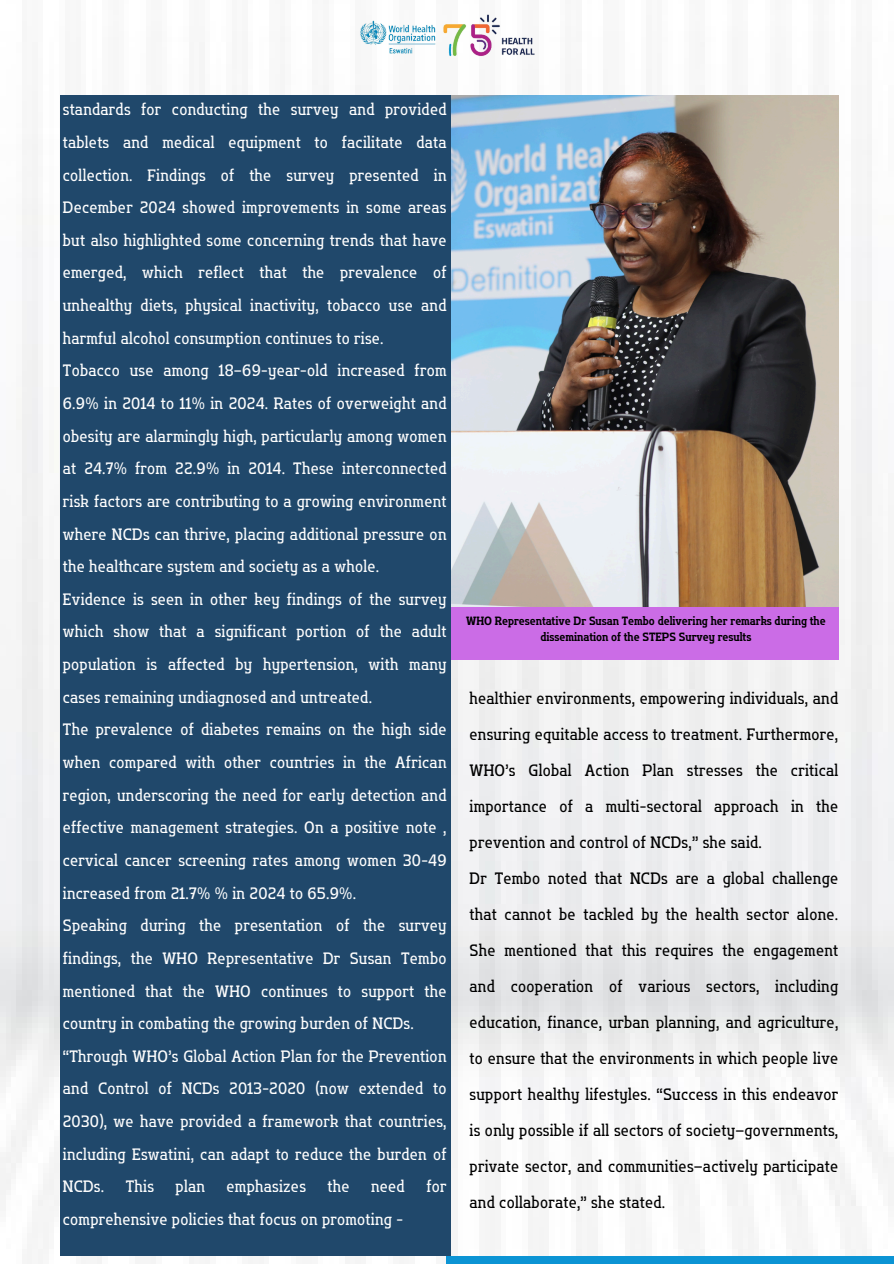
<style>
.page{position:relative;width:894px;height:1264px;background:#fff}
.page>*{position:absolute;margin:0;border:0;box-sizing:border-box;transform-origin:0 0}
.t1{font:16.5px/32.7px "Flatory Slab 400 Semi Cond";letter-spacing:.02em;color:#fdfdfd}
.t2{font:16.5px/36px "Flatory Slab 400 Semi Cond";letter-spacing:.02em;color:#000}
.t3{font:12px/16px "Flatory Slab 700 Semi Cond";color:#000;text-align:center}
</style>
<div class="page">
<img style="left:0;top:95px;width:893px;height:1168px">
<img style="left:360px;top:14px;width:175px;height:43px">
<img style="left:450px;top:96px;width:388px;height:512px">
<div style="left:450px;top:608px;width:388px;height:52px;background:#cb6ce6"></div>
<div style="left:446px;top:1255px;width:447px;height:8px;background:#0c94d4"></div>
<div style="left:60px;top:96px;width:390px;height:1159px;background:#20486b"></div>
<p class="t1" style="left:63px;top:93px;width:385px">standards for conducting the survey and provided tablets and medical equipment to facilitate data collection. Findings of the survey presented in December 2024 showed improvements in some areas but also highlighted some concerning trends that have emerged, which reflect that the prevalence of unhealthy diets, physical inactivity, tobacco use and harmful alcohol consumption continues to rise.<br>Tobacco use among 18–69-year-old increased from 6.9% in 2014 to 11% in 2024. Rates of overweight and obesity are alarmingly high, particularly among women at 24.7% from 22.9% in 2014. These interconnected risk factors are contributing to a growing environment where NCDs can thrive, placing additional pressure on the healthcare system and society as a whole.<br>Evidence is seen in other key findings of the survey which show that a significant portion of the adult population is affected by hypertension, with many cases remaining undiagnosed and untreated.<br>The prevalence of diabetes remains on the high side when compared with other countries in the African region, underscoring the need for early detection and effective management strategies. On a positive note , cervical cancer screening rates among women 30-49 increased from 21.7% % in 2024 to 65.9%.<br>Speaking during the presentation of the survey findings, the WHO Representative Dr Susan Tembo mentioned that the WHO continues to support the country in combating the growing burden of NCDs. “Through WHO’s Global Action Plan for the Prevention and Control of NCDs 2013-2020 (now extended to 2030), we have provided a framework that countries, including Eswatini, can adapt to reduce the burden of NCDs.</p>
<p class="t1" style="left:126px;top:1170px;width:30px">This</p>
<p class="t1" style="left:175px;top:1170px;width:31px">plan</p>
<p class="t1" style="left:226px;top:1170px;width:81px">emphasizes</p>
<p class="t1" style="left:327px;top:1170px;width:23px">the</p>
<p class="t1" style="left:371px;top:1170px;width:35px">need</p>
<p class="t1" style="left:426px;top:1170px;width:22px">for</p>
<p class="t1" style="left:63px;top:1202px;width:341px">comprehensive policies that focus on promoting -</p>
<h1 class="t3" style="left:466px;top:613px;width:361px">WHO Representative Dr Susan Tembo delivering her remarks during the dissemination of the STEPS Survey results</h1>
<p class="t2" style="left:469px;top:680px;width:370px">healthier environments, empowering individuals, and ensuring equitable access to treatment. Furthermore, WHO’s Global Action Plan stresses the critical importance of a multi-sectoral approach in the prevention and control of NCDs,” she said.<br>Dr Tembo noted that NCDs are a global challenge that cannot be tackled by the health sector alone.<br>She mentioned that this requires the engagement and cooperation of various sectors, including education, finance, urban planning, and agriculture, to ensure that the environments in which people live support healthy lifestyles. “Success in this endeavor is only possible if all sectors of society—governments, private sector, and communities—actively participate and collaborate,” she stated.</p>
</div>
